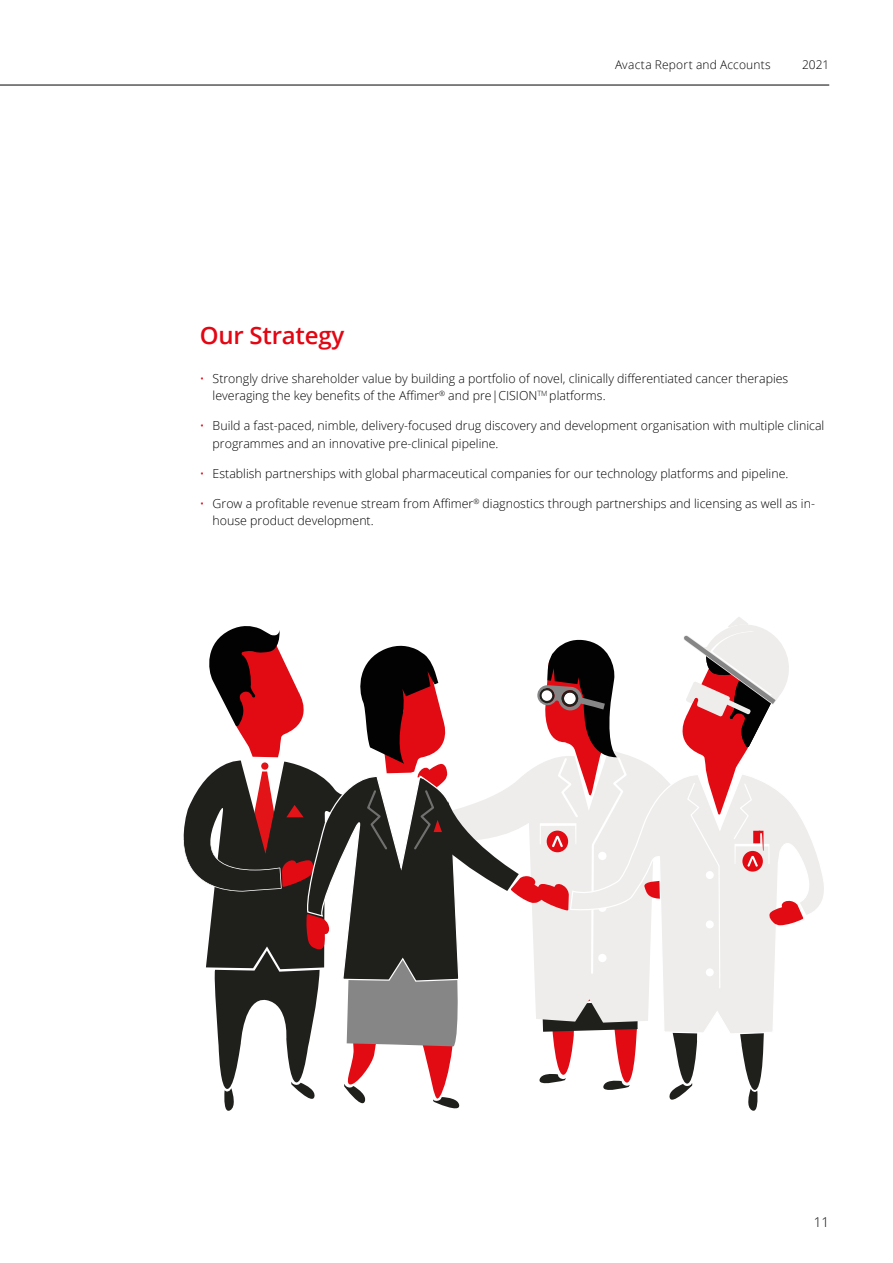
<style>
.page{position:relative;width:893px;height:1263px;background:#fff}
.page>*{position:absolute;margin:0;border:0;box-sizing:border-box;transform-origin:0 0}
.t1{font:600 24px "Open Sans";letter-spacing:-.01em;color:#e30613}
.t2{font:300 13.5px "Open Sans";color:#000}
.t3{font:300 12.3px/17.2px "Open Sans";color:#000}
.t4{font:300 12px "Open Sans";letter-spacing:.015em;color:#000}
.s1{color:#e30613}
</style>
<div class="page">
<svg style="left:803px;top:823px;width:21px;height:96px"></svg>
<svg style="left:183px;top:617px;width:620px;height:494px"></svg>
<hr style="left:0;top:85px;width:829px;height:1px;background:#575756">
<p class="t4" style="left:615px;top:56px;width:157px">Avacta Report and Accounts</p>
<p class="t4" style="left:802px;top:56px;width:29px">2021</p>
<h1 class="t1" style="left:200px;top:318px;width:146px">Our Strategy</h1>
<p class="t3" style="left:213px;top:370px;width:577px;text-indent:-13px"><span class="s1">•</span> Strongly drive shareholder value by building a portfolio of novel, clinically differentiated cancer therapies leveraging the key benefits of the Affimer<sup>®</sup> and pre|CISION<sup>TM</sup> platforms.</p>
<p class="t3" style="left:213px;top:417px;width:613px;text-indent:-13px"><span class="s1">•</span> Build a fast-paced, nimble, delivery-focused drug discovery and development organisation with multiple clinical programmes and an innovative pre-clinical pipeline.</p>
<p class="t3" style="left:200px;top:464px;width:590px"><span class="s1">•</span> Establish partnerships with global pharmaceutical companies for our technology platforms and pipeline.</p>
<p class="t3" style="left:213px;top:494px;width:604px;text-indent:-13px"><span class="s1">•</span> Grow a profitable revenue stream from Affimer<sup>®</sup> diagnostics through partnerships and licensing as well as in&shy;house product development.</p>
<p class="t2" style="left:814px;top:1212px;width:17px">11</p>
</div>
